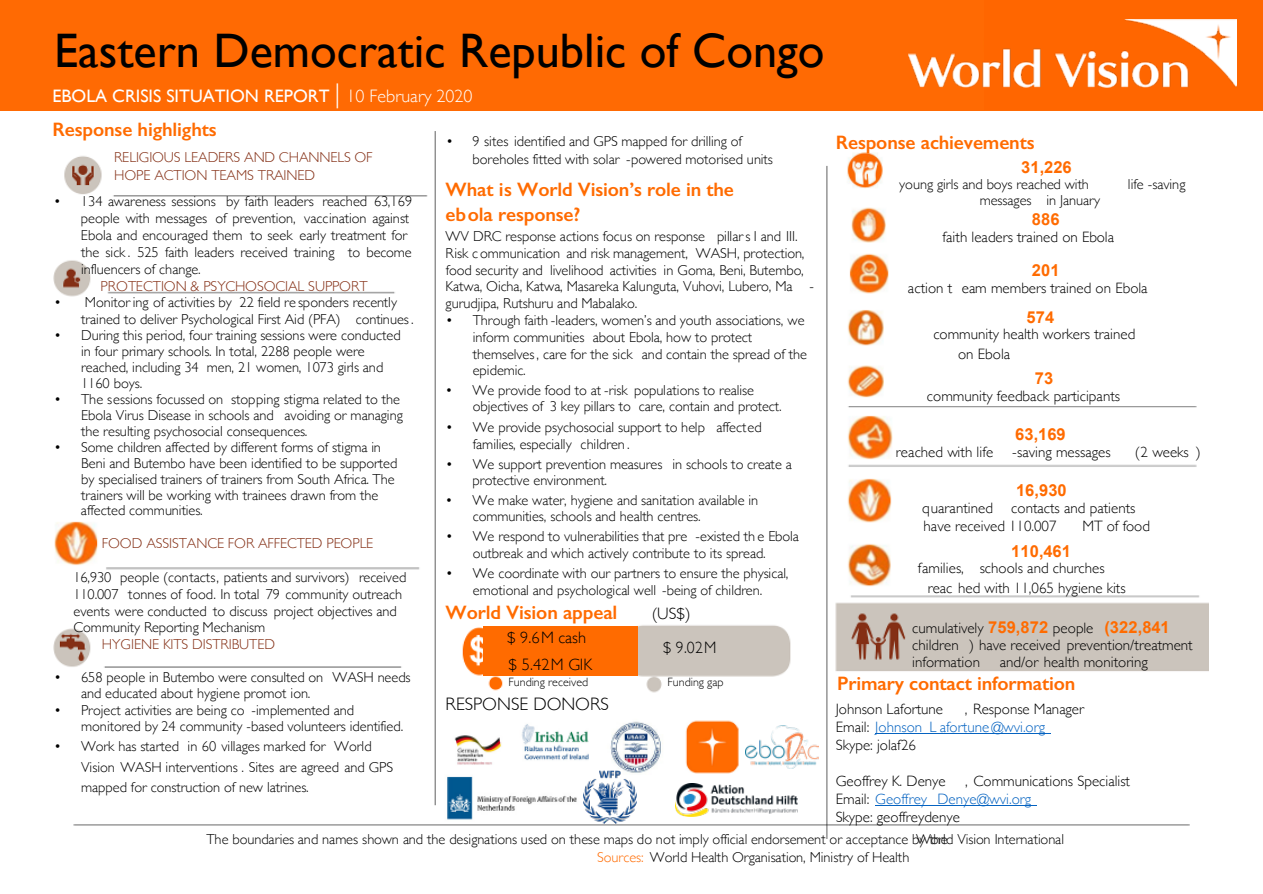
<style>
.page{position:relative;width:1263px;height:894px;background:#fff}
.page>*{position:absolute;margin:0;border:0;box-sizing:border-box;transform-origin:0 0}
.t1{font:48.3px "Gill Sans";color:#000}
.t2{font:600 19.5px/24.6px "Gill Sans";letter-spacing:-.005em;color:#ff6b00}
.t3{font:18px "Gill Sans";color:#fff}
.t4{font:300 18px "Gill Sans";color:#000}
.t5{font:700 16.5px "Arial";letter-spacing:.005em;color:#ff6b00}
.t6{font:300 16.5px "Gill Sans";letter-spacing:.005em;color:#000}
.t7{font:300 16.5px "Gill Sans";letter-spacing:.005em;color:#000;scale:.95 1}
.t8{font:300 15px/18px "Gill Sans";color:#000}
.t9{font:300 14.4px/15.9px "Gill Sans";color:#000}
.t10{font:300 14.4px/17.7px "Gill Sans";color:#842f15}
.t11{font:300 12px "Gill Sans";color:#000}
.s1{font-weight:300;font-size:27px}
.s2{font-weight:300}
.s3{font-family:"Arial";font-weight:700;font-size:16.5px;color:#ff6b00}
.s4{color:#0563c1}
.s5{color:#ff6b00}
</style>
<div class="page">
<div style="left:0;top:0;width:1263px;height:111px;background:#ff6a03"></div>
<img style="left:53px;top:131px;width:1156px;height:707px">
<div style="left:483px;top:626px;width:155px;height:23px;background:#ff6b00"></div>
<div style="left:483px;top:649px;width:155px;height:26px;background:#ff6b00"></div>
<hr style="left:875px;top:733px;width:176px;height:1px;background:#0563c1">
<hr style="left:875px;top:805px;width:162px;height:1px;background:#0563c1">
<div style="left:984px;top:0;width:279px;height:109px;background:#f60"></div>
<img style="left:908px;top:20px;width:329px;height:67px">
<img style="left:584px;top:769px;width:53px;height:54px">
<img style="left:676px;top:783px;width:122px;height:33px">
<img style="left:745px;top:724px;width:74px;height:43px">
<h1 class="t1" style="left:54px;top:22px;width:772px">Eastern Democratic Republic of Congo</h1>
<p class="t3" style="left:52px;top:85px;width:422px">EBOLA CRISIS SITUATION REPORT <span class="s1">|</span> <span class="s2">10 February 2020</span></p>
<h2 class="t2" style="left:53px;top:117px;width:166px">Response highlights</h2>
<p class="t10" style="left:114px;top:148px;width:260px">RELIGIOUS LEADERS AND CHANNELS OF<br>HOPE ACTION TEAMS TRAINED</p>
<p class="t9" style="left:81px;top:192px;width:333px;line-height:17px;text-indent:-27px">• 134 awareness sessions by faith leaders reached 63,169 people with messages of prevention, vaccination against Ebola and encouraged them to seek early treatment for the sick . 525 faith leaders received training to become influencers of change.</p>
<p class="t10" style="left:101px;top:276px;width:269px">PROTECTION &amp; PSYCHOSOCIAL SUPPORT</p>
<p class="t9" style="left:81px;top:293px;width:334px;line-height:16.8px;text-indent:-27px">• Monitoring of activities by 22 field re sponders recently trained to deliver Psychological First Aid (PFA) continues.</p>
<p class="t9" style="left:81px;top:327px;width:321px;text-indent:-27px">• During this period, four training sessions were conducted in four primary schools. In total, 2288 people were reached, including 34 men, 21 women, 1073 girls and 1160 boys.</p>
<p class="t9" style="left:81px;top:390px;width:323px;text-indent:-27px">• The sessions focussed on stopping stigma related to the<br>Ebola Virus Disease in schools and avoiding or managing the resulting psychosocial consequences.</p>
<p class="t9" style="left:81px;top:438px;width:318px;text-indent:-27px">• Some children affected by different forms of stigma in Beni and Butembo have been identified to be supported by specialised trainers of trainers from South Africa. The trainers will be working with trainees drawn from the affected communities.</p>
<p class="t10" style="left:102px;top:533px;width:273px">FOOD ASSISTANCE FOR AFFECTED PEOPLE</p>
<p class="t9" style="left:73px;top:568px;width:334px;line-height:16.6px">16,930 people (contacts, patients and survivors) received 110.007 tonnes of food. In total 79 community outreach events were conducted to discuss project objectives and Community Reporting Mechanism</p>
<p class="t10" style="left:102px;top:634px;width:175px">HYGIENE KITS DISTRIBUTED</p>
<p class="t9" style="left:81px;top:667px;width:331px;line-height:16.5px;text-indent:-27px">• 658 people in Butembo were consulted on WASH needs and educated about hygiene promot ion.</p>
<p class="t9" style="left:81px;top:700px;width:324px;line-height:16.5px;text-indent:-27px">• Project activities are being co -implemented and monitored by 24 community -based volunteers identified.</p>
<p class="t9" style="left:81px;top:734px;width:314px;line-height:20.7px;text-indent:-27px">• Work has started in 60 villages marked for World<br>Vision WASH interventions . Sites are agreed and GPS mapped for construction of new latrines.</p>
<h2 class="t2" style="left:836px;top:130px;width:200px">Response achievements</h2>
<p class="t5" style="left:1021px;top:156px;width:52px">31,226</p>
<p class="t9" style="left:899px;top:175px;width:191px">young girls and boys reached with</p>
<p class="t9" style="left:1128px;top:175px;width:59px">life -saving</p>
<p class="t9" style="left:980px;top:192px;width:122px">messages in January</p>
<p class="t5" style="left:1032px;top:208px;width:29px">886</p>
<p class="t8" style="left:943px;top:227px;width:173px">faith leaders trained on Ebola</p>
<p class="t5" style="left:1032px;top:259px;width:29px">201</p>
<p class="t8" style="left:908px;top:278px;width:241px">action t eam members trained on Ebola</p>
<p class="t5" style="left:1027px;top:306px;width:29px">574</p>
<p class="t8" style="left:958px;top:324px;width:179px;line-height:19.2px;text-indent:-25px">community health workers trained on Ebola</p>
<p class="t5" style="left:1035px;top:367px;width:20px">73</p>
<p class="t8" style="left:927px;top:386px;width:195px">community feedback participants</p>
<p class="t5" style="left:1015px;top:423px;width:52px">63,169</p>
<p class="t8" style="left:896px;top:442px;width:99px">reached with life</p>
<p class="t8" style="left:1012px;top:442px;width:100px">-saving messages</p>
<p class="t8" style="left:1135px;top:442px;width:67px">(2 weeks )</p>
<p class="t5" style="left:1016px;top:479px;width:52px">16,930</p>
<p class="t8" style="left:922px;top:498px;width:215px">quarantined contacts and patients have received 110.007</p>
<p class="t9" style="left:473px;top:132px;width:302px;line-height:17.4px;text-indent:-26px">• 9 sites identified and GPS mapped for drilling of boreholes fitted with solar -powered motorised units</p>
<h2 class="t2" style="left:446px;top:177px;width:290px">What is World Vision’s role in the ebola response?</h2>
<p class="t9" style="left:446px;top:227px;width:370px;line-height:16.8px">WV DRC response actions focus on response pillars I and III.<br>Risk communication and risk management, WASH, protection, food security and livelihood activities in Goma, Beni, Butembo, Katwa, Oicha, Katwa, Masareka Kalunguta, Vuhovi, Lubero, Ma - gurudjipa, Rutshuru and Mabalako.</p>
<p class="t9" style="left:473px;top:311px;width:336px;line-height:16.8px;text-indent:-27px">• Through faith -leaders, women’s and youth associations, we inform communities about Ebola, how to protect themselves, care for the sick and contain the spread of the epidemic.</p>
<p class="t9" style="left:473px;top:382px;width:311px;text-indent:-27px">• We provide food to at -risk populations to realise objectives of 3 key pillars to care, contain and protect.</p>
<p class="t9" style="left:473px;top:417px;width:291px;line-height:17.1px;text-indent:-27px">• We provide psychosocial support to help affected families, especially children .</p>
<p class="t9" style="left:473px;top:455px;width:321px;text-indent:-27px">• We support prevention measures in schools to create a protective environment.</p>
<p class="t9" style="left:473px;top:491px;width:287px;text-indent:-27px">• We make water, hygiene and sanitation available in communities, schools and health centres.</p>
<p class="t9" style="left:446px;top:526px;width:355px;line-height:17.1px;text-align:center">• We respond to vulnerabilities that pre -existed th e Ebola outbreak and which actively contribute to its spread.</p>
<p class="t9" style="left:446px;top:564px;width:344px;line-height:17.1px;text-align:center">• We coordinate with our partners to ensure the physical, emotional and psychological well -being of children.</p>
<h2 class="t2" style="left:446px;top:599px;width:173px">World Vision appeal</h2>
<p class="t6" style="left:652px;top:600px;width:40px">(US$)</p>
<p class="t6" style="left:507px;top:624px;width:80px">$ 9.6M cash</p>
<p class="t7" style="left:663px;top:634px;width:58px">$ 9.02M</p>
<p class="t6" style="left:509px;top:651px;width:85px">$ 5.42M GIK</p>
<p class="t11" style="left:509px;top:672px;width:81px">Funding received</p>
<p class="t11" style="left:668px;top:672px;width:57px">Funding gap</p>
<p class="t4" style="left:446px;top:689px;width:165px">RESPONSE DONORS</p>
<p class="t8" style="left:1082px;top:516px;width:69px">MT of food</p>
<p class="t5" style="left:1011px;top:539px;width:61px">110,461</p>
<p class="t8" style="left:928px;top:558px;width:199px;line-height:19.2px;text-indent:-10px">families, schools and churches reac hed with 11,065 hygiene kits</p>
<p class="t8" style="left:912px;top:618px;width:282px;line-height:17.2px">cumulatively <span class="s3">759,872</span> people <span class="s3">(322,841 </span>children ) have received prevention/treatment information</p>
<p class="t8" style="left:1000px;top:652px;width:150px">and/or health monitoring</p>
<h2 class="t2" style="left:837px;top:670px;width:240px">Primary contact information</h2>
<p class="t8" style="left:836px;top:699px;width:109px">Johnson Lafortune</p>
<p class="t8" style="left:836px;top:699px;width:250px;text-indent:129px">, Response Manager<br>Email: <span class="s4">Johnson_L afortune @wvi.org<br></span>Skype: jolaf26</p>
<p class="t8" style="left:836px;top:771px;width:111px">Geoffrey K. Denye</p>
<p class="t8" style="left:836px;top:771px;width:296px;text-indent:129px">, Communications Specialist<br>Email: <span class="s4">Geoffrey_Denye@wvi.org<br></span>Skype: geoffreydenye</p>
<p class="t9" style="left:597px;top:828px;width:469px;line-height:18px;text-indent:-391px">The boundaries and names shown and the designations used on these maps do not imply official endorsement or acceptance bWy tohrled Vision International<br><span class="s5">Sources:</span> World Health Organisation, Ministry of Health</p>
</div>
